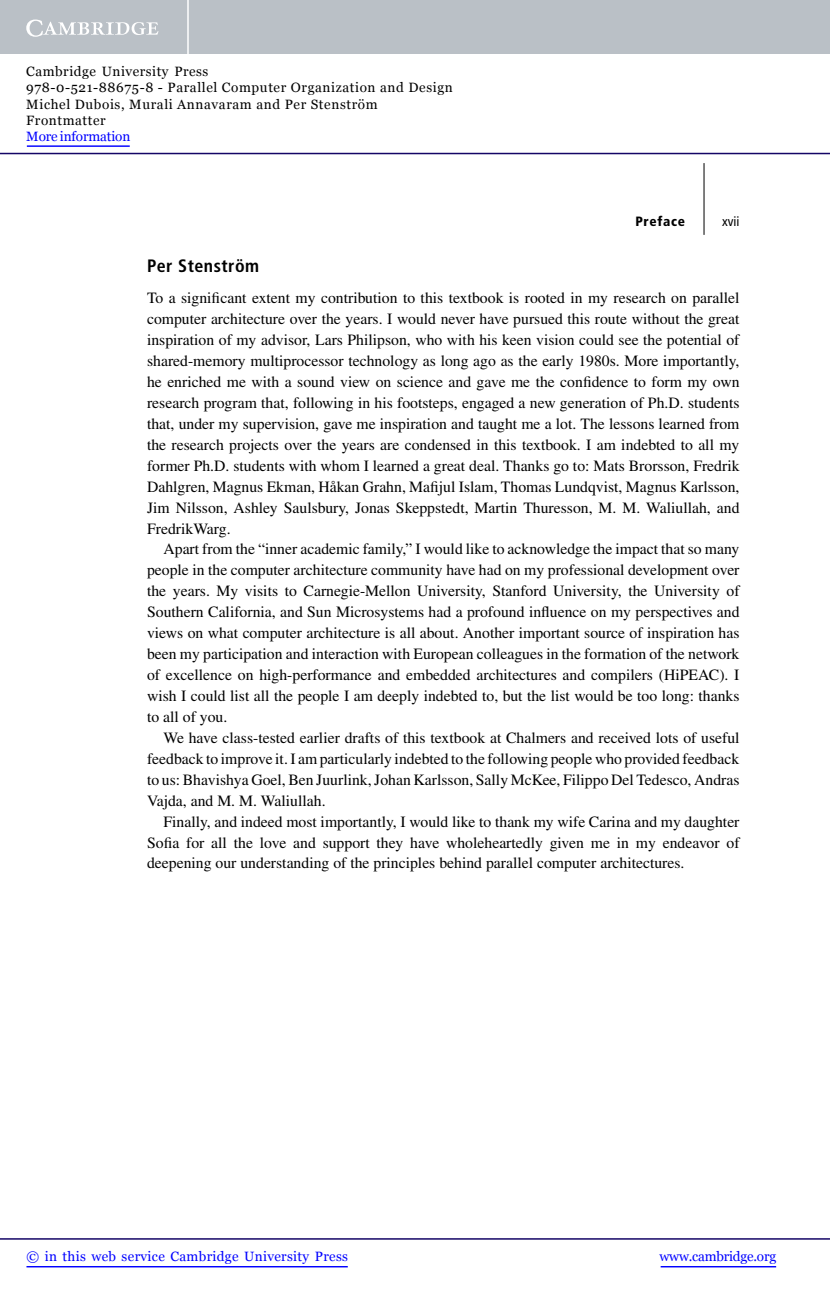
<style>
.page{position:relative;width:830px;height:1290px;background:#fff}
.page>*{position:absolute;margin:0;border:0;box-sizing:border-box;transform-origin:0 0}
.t1{font:700 condensed 18px "Frutiger";letter-spacing:.025em;color:#000}
.t2{font:15.75px/20.9px "Times";color:#000;text-align:justify}
.t3{font:13.5px/16.2px "Georgia";letter-spacing:.045em;color:#000}
.t4{font:13.5px "Georgia";letter-spacing:.025em;color:#00f}
.t5{font:13.5px "Georgia";letter-spacing:-.015em;color:#00f}
.t6{font:13.5px "Georgia";letter-spacing:-.01em;color:#00f}
.t7{font:900 condensed 13.5px "Frutiger";letter-spacing:.05em;color:#000}
.t8{font:condensed 13.5px "Frutiger";color:#000}
</style>
<div class="page">
<hr style="left:703px;top:163px;width:1px;height:72px;background:#000">
<div style="left:0;top:0;width:829px;height:54px;background:#bac0c6"></div>
<svg style="left:26px;top:20px;width:132px;height:17px"></svg>
<hr style="left:187px;top:0;width:2px;height:54px;background:#fff">
<hr style="left:0;top:153px;width:829px;height:1px;background:#150666">
<hr style="left:27px;top:145px;width:103px;height:2px;background:#00f">
<hr style="left:660px;top:1265px;width:115px;height:2px;background:#00f">
<hr style="left:0;top:1237px;width:829px;height:2px;background:#150666">
<hr style="left:26px;top:1265px;width:321px;height:2px;background:#00f">
<p class="t3" style="left:26px;top:64px;width:428px">Cambridge University Press<br>978-0-521-88675-8 - Parallel Computer Organization and Design Michel Dubois, Murali Annavaram and Per Stenström Frontmatter</p>
<p class="t6" style="left:26px;top:128px;width:105px">More information</p>
<p class="t7" style="left:635px;top:216px;width:51px">Preface</p>
<p class="t8" style="left:721px;top:216px;width:19px">xvii</p>
<p class="t1" style="left:147px;top:258px;width:113px">Per Stenstrom¨</p>
<p class="t2" style="left:147px;top:289px;width:593px">To a significant extent my contribution to this textbook is rooted in my research on parallel computer architecture over the years. I would never have pursued this route without the great inspiration of my advisor, Lars Philipson, who with his keen vision could see the potential of shared-memory multiprocessor technology as long ago as the early 1980s. More importantly, he enriched me with a sound view on science and gave me the confidence to form my own research program that, following in his footsteps, engaged a new generation of Ph.D. students that, under my supervision, gave me inspiration and taught me a lot. The lessons learned from the research projects over the years are condensed in this textbook. I am indebted to all my former Ph.D. students with whom I learned a great deal. Thanks go to: Mats Brorsson, Fredrik Dahlgren, Magnus Ekman, Håkan Grahn, Mafijul Islam, Thomas Lundqvist, Magnus Karlsson, Jim Nilsson, Ashley Saulsbury, Jonas Skeppstedt, Martin Thuresson, M. M. Waliullah, and FredrikWarg.</p>
<p class="t2" style="left:147px;top:540px;width:593px;text-indent:16px">Apart from the “inner academic family,” I would like to acknowledge the impact that so many people in the computer architecture community have had on my professional development over the years. My visits to Carnegie-Mellon University, Stanford University, the University of Southern California, and Sun Microsystems had a profound influence on my perspectives and views on what computer architecture is all about. Another important source of inspiration has been my participation and interaction with European colleagues in the formation of the network of excellence on high-performance and embedded architectures and compilers (HiPEAC). I wish I could list all the people I am deeply indebted to, but the list would be too long: thanks to all of you.</p>
<p class="t2" style="left:147px;top:728px;width:593px;text-indent:16px">We have class-tested earlier drafts of this textbook at Chalmers and received lots of useful feedback to improve it. I am particularly indebted to the following people who provided feedback to us: Bhavishya Goel, Ben Juurlink, Johan Karlsson, Sally McKee, Filippo Del Tedesco, Andras Vajda, and M. M. Waliullah.</p>
<p class="t2" style="left:147px;top:812px;width:593px;text-indent:16px">Finally, and indeed most importantly, I would like to thank my wife Carina and my daughter Sofia for all the love and support they have wholeheartedly given me in my endeavor of deepening our understanding of the principles behind parallel computer architectures.</p>
<p class="t4" style="left:26px;top:1247px;width:323px">© in this web service Cambridge University Press</p>
<p class="t5" style="left:659px;top:1247px;width:118px">www.cambridge.org</p>
</div>
